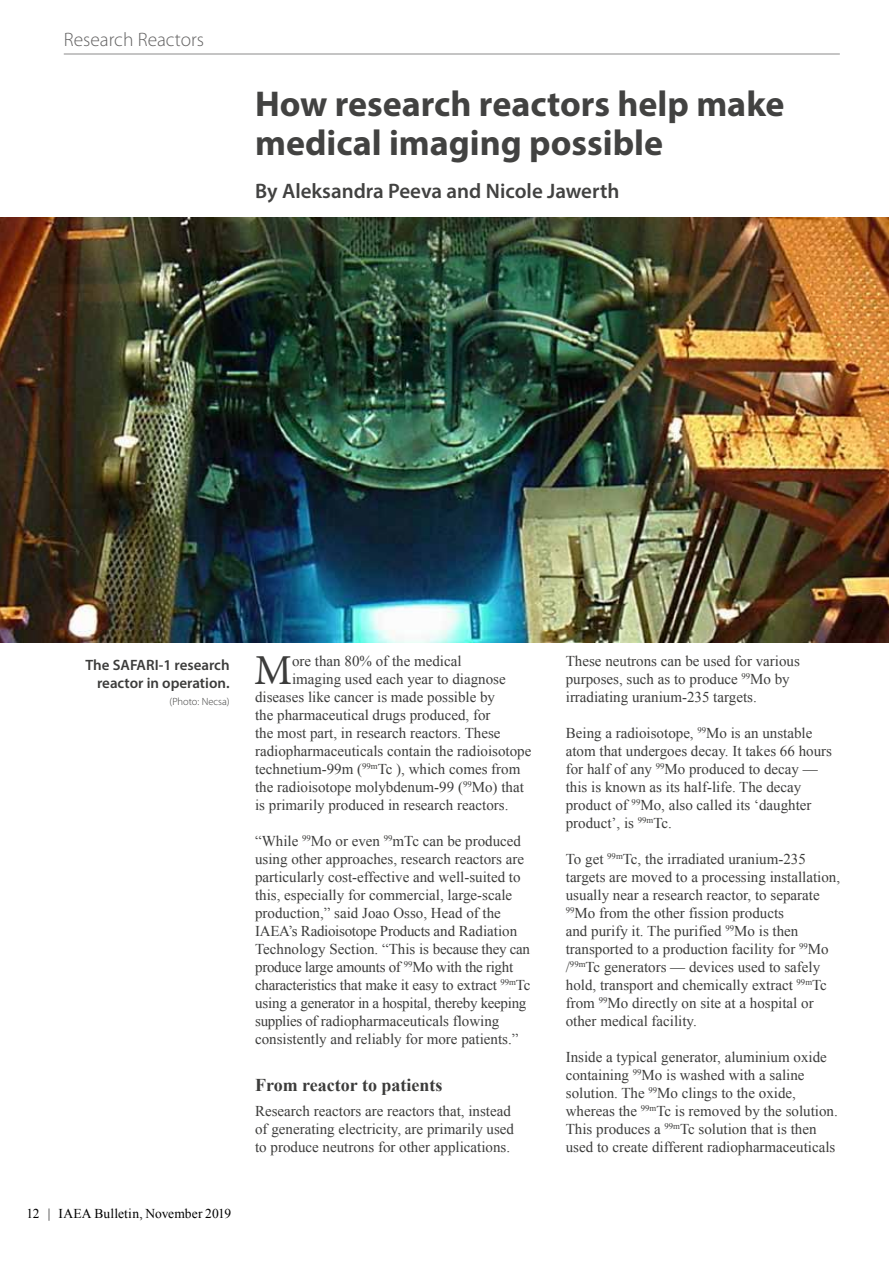
<style>
.page{position:relative;width:893px;height:1263px;background:#fff}
.page>*{position:absolute;margin:0;border:0;box-sizing:border-box;transform-origin:0 0}
.t1{font:42.75px "Minion Pro";color:#3c3c3b}
.t2{font:700 36px/39px "Myriad Pro";color:#424241}
.t3{font:600 21px "Myriad Pro";color:#424241}
.t4{font:300 19.5px "Myriad Pro";color:#646363}
.t5{font:700 18px "Times New Roman";color:#3c3c3b}
.t6{font:15px/18px "Times New Roman";color:#3c3c3b}
.t7{font:600 15px/18px "Myriad Pro";color:#3c3c3b;text-align:right}
.t8{font:13.5px "Times New Roman";letter-spacing:.01em;color:#000}
.t9{font:300 10.5px "Myriad Pro";color:#3c3c3b}
</style>
<div class="page">
<img style="left:0;top:217px;width:889px;height:425px">
<hr style="left:64px;top:54px;width:776px;height:1px;background:#646363">
<h3 class="t4" style="left:64px;top:29px;width:142px">Research Reactors</h3>
<h2 class="t2" style="left:255px;top:83px;width:531px">How research reactors help make medical imaging possible</h2>
<h3 class="t3" style="left:255px;top:177px;width:366px">By Aleksandra Peeva and Nicole Jawerth</h3>
<p class="t7" style="left:86px;top:655px;width:146px">The SAFARI-1 research reactor in operation.</p>
<p class="t9" style="left:170px;top:695px;width:62px">(Photo: Necsa)</p>
<p class="t8" style="left:26px;top:1205px;width:206px">12 | IAEA Bulletin, November 2019</p>
<h1 class="t1" style="left:254px;top:642px;width:40px">M</h1>
<p class="t6" style="left:292px;top:652px;width:171px">ore than 80% of the medical</p>
<p class="t6" style="left:292px;top:670px;width:215px">imaging used each year to diagnose</p>
<p class="t6" style="left:255px;top:688px;width:241px">diseases like cancer is made possible by</p>
<p class="t6" style="left:255px;top:706px;width:237px">the pharmaceutical drugs produced, for</p>
<p class="t6" style="left:255px;top:724px;width:247px">the most part, in research reactors. These</p>
<p class="t6" style="left:255px;top:742px;width:278px">radiopharmaceuticals contain the radioisotope</p>
<p class="t6" style="left:255px;top:760px;width:267px">technetium-99m (<sup>99m</sup>Tc ), which comes from</p>
<p class="t6" style="left:255px;top:778px;width:270px">the radioisotope molybdenum-99 (<sup>99</sup>Mo) that</p>
<p class="t6" style="left:255px;top:796px;width:255px">is primarily produced in research reactors.</p>
<p class="t6" style="left:255px;top:832px;width:277px">“While <sup>99</sup>Mo or even <sup>99</sup>mTc can be produced using other approaches, research reactors are particularly cost-effective and well-suited to this, especially for commercial, large-scale production,” said Joao Osso, Head of the IAEA’s Radioisotope Products and Radiation Technology Section. “This is because they can produce large amounts of <sup>99</sup>Mo with the right characteristics that make it easy to extract <sup>99m</sup>Tc using a generator in a hospital, thereby keeping supplies of radiopharmaceuticals flowing consistently and reliably for more patients.”</p>
<p class="t5" style="left:255px;top:1072px;width:189px">From reactor to patients</p>
<p class="t6" style="left:255px;top:1102px;width:260px">Research reactors are reactors that, instead of generating electricity, are primarily used to produce neutrons for other applications.</p>
<p class="t6" style="left:566px;top:652px;width:236px">These neutrons can be used for various purposes, such as to produce <sup>99</sup>Mo by irradiating uranium-235 targets.</p>
<p class="t6" style="left:566px;top:724px;width:268px">Being a radioisotope, <sup>99</sup>Mo is an unstable atom that undergoes decay. It takes 66 hours for half of any <sup>99</sup>Mo produced to decay — this is known as its half-life. The decay product of <sup>99</sup>Mo, also called its ‘daughter product’, is <sup>99m</sup>Tc.</p>
<p class="t6" style="left:566px;top:850px;width:276px">To get <sup>99m</sup>Tc, the irradiated uranium-235 targets are moved to a processing installation, usually near a research reactor, to separate <sup>99</sup>Mo from the other fission products<br>and purify it. The purified <sup>99</sup>Mo is then transported to a production facility for <sup>99</sup>Mo /<sup>99m</sup>Tc generators — devices used to safely hold, transport and chemically extract <sup>99m</sup>Tc from <sup>99</sup>Mo directly on site at a hospital or other medical facility.</p>
<p class="t6" style="left:566px;top:1048px;width:273px">Inside a typical generator, aluminium oxide containing <sup>99</sup>Mo is washed with a saline solution. The <sup>99</sup>Mo clings to the oxide, whereas the <sup>99m</sup>Tc is removed by the solution.<br>This produces a <sup>99m</sup>Tc solution that is then used to create different radiopharmaceuticals</p>
</div>
